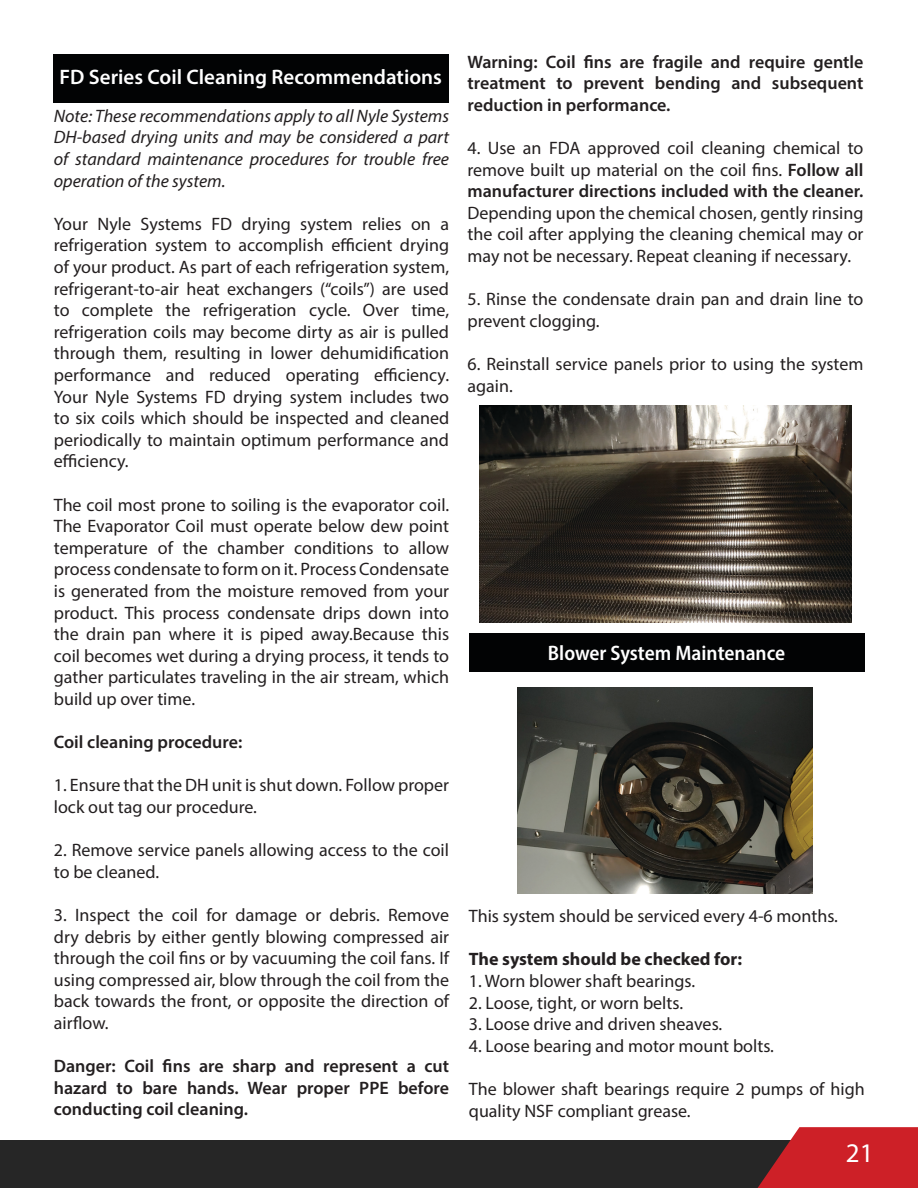
<style>
.page{position:relative;width:918px;height:1188px;background:#fff}
.page>*{position:absolute;margin:0;border:0;box-sizing:border-box;transform-origin:0 0}
.t1{font:27px "Myriad Pro";color:#fff}
.t2{font:600 21px "Myriad Pro";color:#fff}
.t3{font:600 semi-condensed 21px "Myriad Pro";color:#fff}
.Body_Text{font:18px/21.6px "Myriad Pro";color:#231f20}
.t4{font:600 18px/21.6px "Myriad Pro";color:#231f20;text-align:justify}
.t5{font:italic 18px/21.6px "Myriad Pro";color:#231f20;text-align:justify}
.Body_Text-2{font:700 18px "Myriad Pro";color:#231f20}
.s1{font-weight:600}
</style>
<div class="page">
<div style="left:0;top:1140px;width:918px;height:48px;background:#262626"></div>
<svg style="left:757px;top:1127px;width:161px;height:61px;background:#c12c32"></svg>
<div style="left:469px;top:633px;width:395px;height:39px;background:#020304"></div>
<img style="left:479px;top:405px;width:373px;height:218px">
<img style="left:518px;top:688px;width:295px;height:206px">
<div style="left:53px;top:54px;width:395px;height:49px;background:#020304"></div>
<p class="t2" style="left:60px;top:64px;width:384px">FD Series Coil Cleaning Recommendations</p>
<p class="t5" style="left:54px;top:105px;width:397px">Note: These recommendations apply to all Nyle Systems DH-based drying units and may be considered a part of standard maintenance procedures for trouble free operation of the system.</p>
<p class="Body_Text" style="left:54px;top:213px;width:397px;text-align:justify">Your Nyle Systems FD drying system relies on a refrigeration system to accomplish efficient drying of your product. As part of each refrigeration system, refrigerant-to-air heat exchangers (“coils”) are used to complete the refrigeration cycle. Over time, refrigeration coils may become dirty as air is pulled through them, resulting in lower dehumidification performance and reduced operating efficiency.<br>Your Nyle Systems FD drying system includes two to six coils which should be inspected and cleaned periodically to maintain optimum performance and efficiency.</p>
<p class="Body_Text" style="left:54px;top:493px;width:397px;text-align:justify">The coil most prone to soiling is the evaporator coil.<br>The Evaporator Coil must operate below dew point temperature of the chamber conditions to allow process condensate to form on it. Process Condensate is generated from the moisture removed from your product. This process condensate drips down into the drain pan where it is piped away.Because this coil becomes wet during a drying process, it tends to gather particulates traveling in the air stream, which build up over time.</p>
<p class="t4" style="left:54px;top:731px;width:190px">Coil cleaning procedure:</p>
<p class="Body_Text" style="left:54px;top:774px;width:397px">1. Ensure that the DH unit is shut down. Follow proper lock out tag our procedure.</p>
<p class="Body_Text" style="left:54px;top:839px;width:397px">2. Remove service panels allowing access to the coil to be cleaned.</p>
<p class="Body_Text" style="left:54px;top:904px;width:397px;text-align:justify">3. Inspect the coil for damage or debris. Remove dry debris by either gently blowing compressed air through the coil fins or by vacuuming the coil fans. If using compressed air, blow through the coil from the back towards the front, or opposite the direction of airflow.</p>
<p class="t4" style="left:54px;top:1055px;width:397px">Danger: Coil fins are sharp and represent a cut hazard to bare hands. Wear proper PPE before conducting coil cleaning.</p>
<p class="t4" style="left:467px;top:50px;width:398px">Warning: Coil fins are fragile and require gentle treatment to prevent bending and subsequent reduction in performance.</p>
<p class="Body_Text" style="left:467px;top:137px;width:398px;text-align:justify">4. Use an FDA approved coil cleaning chemical to remove built up material on the coil fins. <span class="s1">Follow all manufacturer directions included with the cleaner.<br></span>Depending upon the chemical chosen, gently rinsing the coil after applying the cleaning chemical may or may not be necessary. Repeat cleaning if necessary.</p>
<p class="Body_Text" style="left:467px;top:288px;width:397px">5. Rinse the condensate drain pan and drain line to prevent clogging.</p>
<p class="Body_Text" style="left:467px;top:353px;width:398px">6. Reinstall service panels prior to using the system again.</p>
<p class="t3" style="left:548px;top:640px;width:239px">Blower System Maintenance</p>
<p class="Body_Text" style="left:469px;top:905px;width:371px">This system should be serviced every 4-6 months.</p>
<p class="Body_Text-2" style="left:469px;top:948px;width:275px">The system should be checked for:</p>
<p class="Body_Text" style="left:469px;top:970px;width:228px">1. Worn blower shaft bearings.</p>
<p class="Body_Text" style="left:469px;top:991px;width:216px">2. Loose, tight, or worn belts.</p>
<p class="Body_Text" style="left:469px;top:1013px;width:255px">3. Loose drive and driven sheaves.</p>
<p class="Body_Text" style="left:469px;top:1035px;width:307px">4. Loose bearing and motor mount bolts.</p>
<p class="Body_Text" style="left:469px;top:1078px;width:397px">The blower shaft bearings require 2 pumps of high quality NSF compliant grease.</p>
<h1 class="t1" style="left:846px;top:1136px;width:29px">21</h1>
</div>
